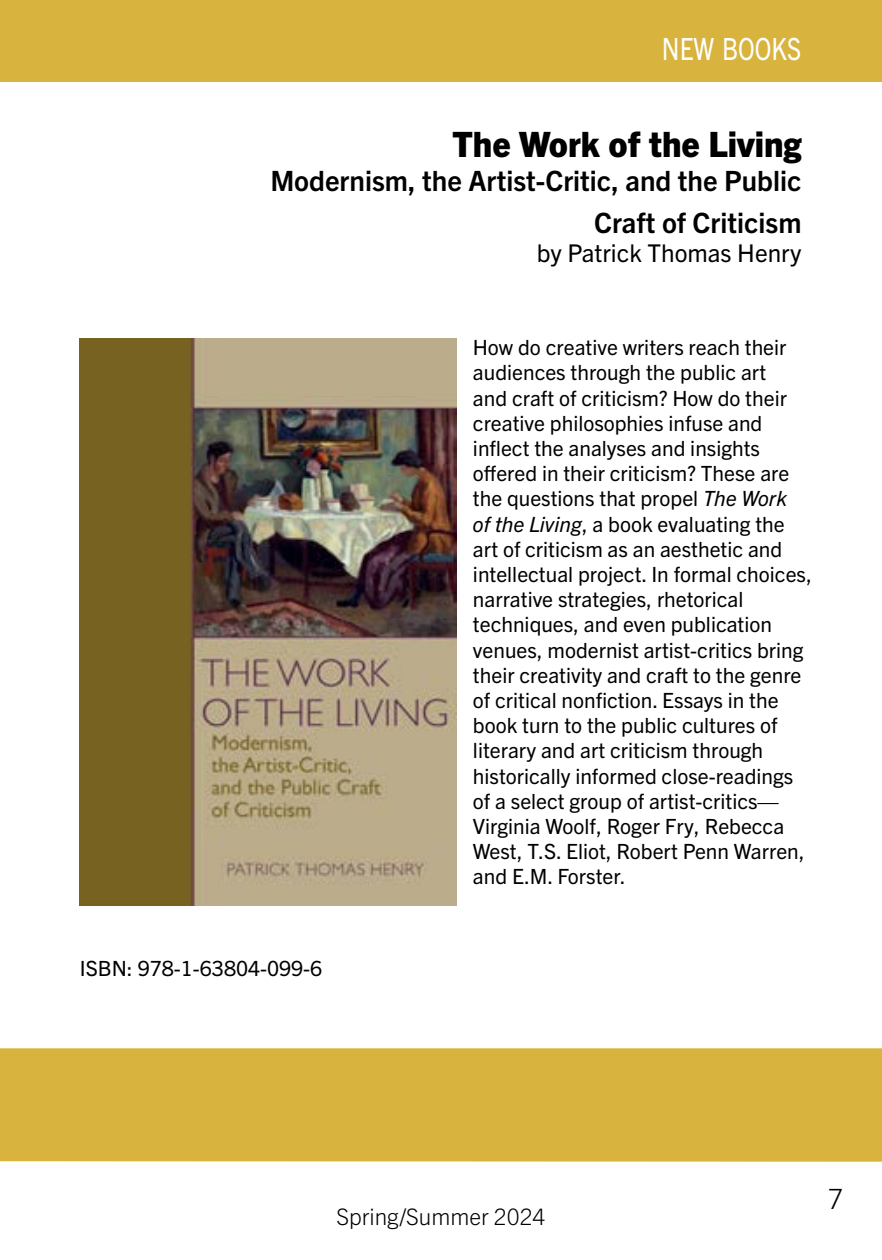
<style>
.page{position:relative;width:882px;height:1260px;background:#fff}
.page>*{position:absolute;margin:0;border:0;box-sizing:border-box;transform-origin:0 0}
.t1{font:800 35px "Trade Gothic Next LT Pro";color:#000}
.t2{font:30.62px "Trade Gothic Next LT Pro";color:#fff;scale:.8 1}
.t3{font:700 28px/42px "Trade Gothic Next LT Pro";color:#000;text-align:right}
.t4{font:300 28px "Trade Gothic Next LT Pro";color:#000}
.t5{font:24.5px "Trade Gothic Next LT Pro";color:#000}
.t6{font:300 22.75px "Trade Gothic Next LT Pro";color:#000}
.t7{font:21px/25.2px "Trade Gothic Next LT Pro";color:#000}
.s1{font-style:italic}
</style>
<div class="page">
<div style="left:0;top:0;width:882px;height:82px;background:#d8b33e"></div>
<img style="left:80px;top:339px;width:377px;height:566px">
<div style="left:0;top:1048px;width:882px;height:114px;background:#d8b33e"></div>
<h2 class="t2" style="left:662px;top:28px;width:175px">NEW BOOKS</h2>
<h1 class="t1" style="left:452px;top:120px;width:351px">The Work of the Living</h1>
<h3 class="t3" style="left:270px;top:158px;width:533px">Modernism, the Artist-Critic, and the Public<br>Craft of Criticism</h3>
<p class="t5" style="left:537px;top:236px;width:266px">by Patrick Thomas Henry</p>
<p class="t7" style="left:80px;top:955px;width:244px">ISBN: 978-1-63804-099-6</p>
<p class="t7" style="left:473px;top:334px;width:340px">How do creative writers reach their audiences through the public art<br>and craft of criticism? How do their creative philosophies infuse and inflect the analyses and insights offered in their criticism? These are the questions that propel <span class="s1">The Work<br>of the Living</span>, a book evaluating the art of criticism as an aesthetic and intellectual project. In formal choices, narrative strategies, rhetorical techniques, and even publication venues, modernist artist-critics bring their creativity and craft to the genre of critical nonfiction. Essays in the book turn to the public cultures of literary and art criticism through historically informed close-readings of a select group of artist-critics— Virginia Woolf, Roger Fry, Rebecca West, T.S. Eliot, Robert Penn Warren, and E.M. Forster.</p>
<p class="t6" style="left:336px;top:1201px;width:211px">Spring/Summer 2024</p>
<h3 class="t4" style="left:827px;top:1179px;width:17px">7</h3>
</div>
